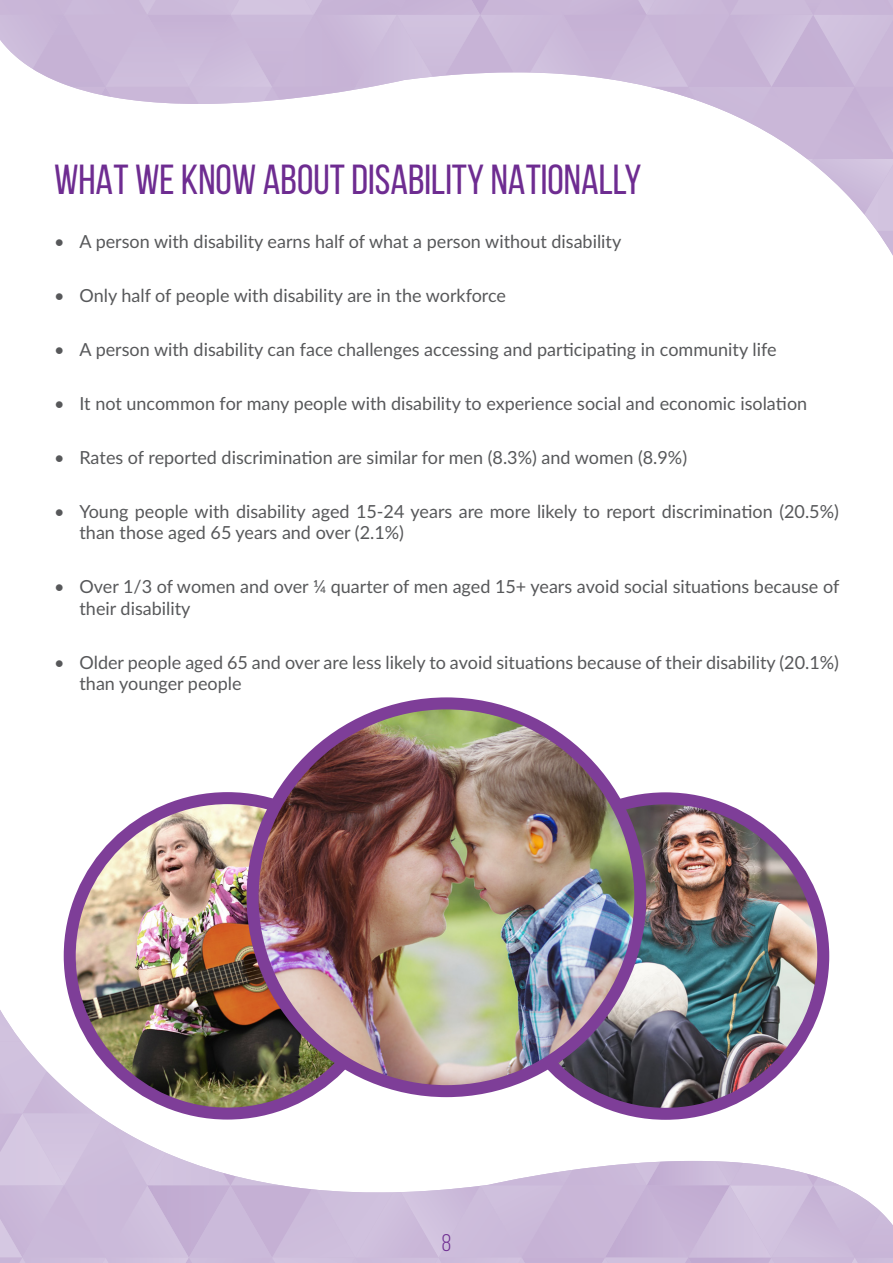
<style>
.page{position:relative;width:893px;height:1263px;background:#fff}
.page>*{position:absolute;margin:0;border:0;box-sizing:border-box;transform-origin:0 0}
.t1{font:42px "Bebas Neue";color:#6e2c91}
.t2{font:24px "Bebas Neue";color:#6e2c91}
.t3{font:18px/21.6px "Lato";color:#57585a}
</style>
<div class="page">
<svg style="left:0;top:0;width:893px;height:256px"></svg>
<svg style="left:0;top:1010px;width:893px;height:253px"></svg>
<img style="left:535px;top:798px;width:288px;height:316px">
<div style="left:502px;top:792px;width:327px;height:328px;border:12px solid #7e3e98;border-radius:50%"></div>
<img style="left:70px;top:798px;width:274px;height:315px">
<div style="left:64px;top:792px;width:327px;height:327px;border:12px solid #7e3e98;border-radius:50%"></div>
<img style="left:253px;top:703px;width:387px;height:388px;border-radius:194px">
<div style="left:247px;top:697px;width:399px;height:400px;border:12px solid #7e3e98;border-radius:50%"></div>
<p class="t1" style="left:54px;top:156px;width:589px">WHAT WE KNOW ABOUT DISABILITY NATIONALLY</p>
<p class="t3" style="left:54px;top:229px;width:569px">• A person with disability earns half of what a person without disability</p>
<p class="t3" style="left:54px;top:283px;width:453px">• Only half of people with disability are in the workforce</p>
<p class="t3" style="left:54px;top:337px;width:724px">• A person with disability can face challenges accessing and participating in community life</p>
<p class="t3" style="left:54px;top:391px;width:755px">• It not uncommon for many people with disability to experience social and economic isolation</p>
<p class="t3" style="left:54px;top:445px;width:635px">• Rates of reported discrimination are similar for men (8.3%) and women (8.9%)</p>
<p class="t3" style="left:80px;top:499px;width:761px;text-indent:-26px">• Young people with disability aged 15-24 years are more likely to report discrimination (20.5%) than those aged 65 years and over (2.1%)</p>
<p class="t3" style="left:80px;top:575px;width:761px;text-indent:-26px">• Over 1/3 of women and over ¼ quarter of men aged 15+ years avoid social situations because of their disability</p>
<p class="t3" style="left:80px;top:651px;width:761px;text-indent:-26px">• Older people aged 65 and over are less likely to avoid situations because of their disability (20.1%) than younger people</p>
<h2 class="t2" style="left:442px;top:1229px;width:11px">8</h2>
</div>
